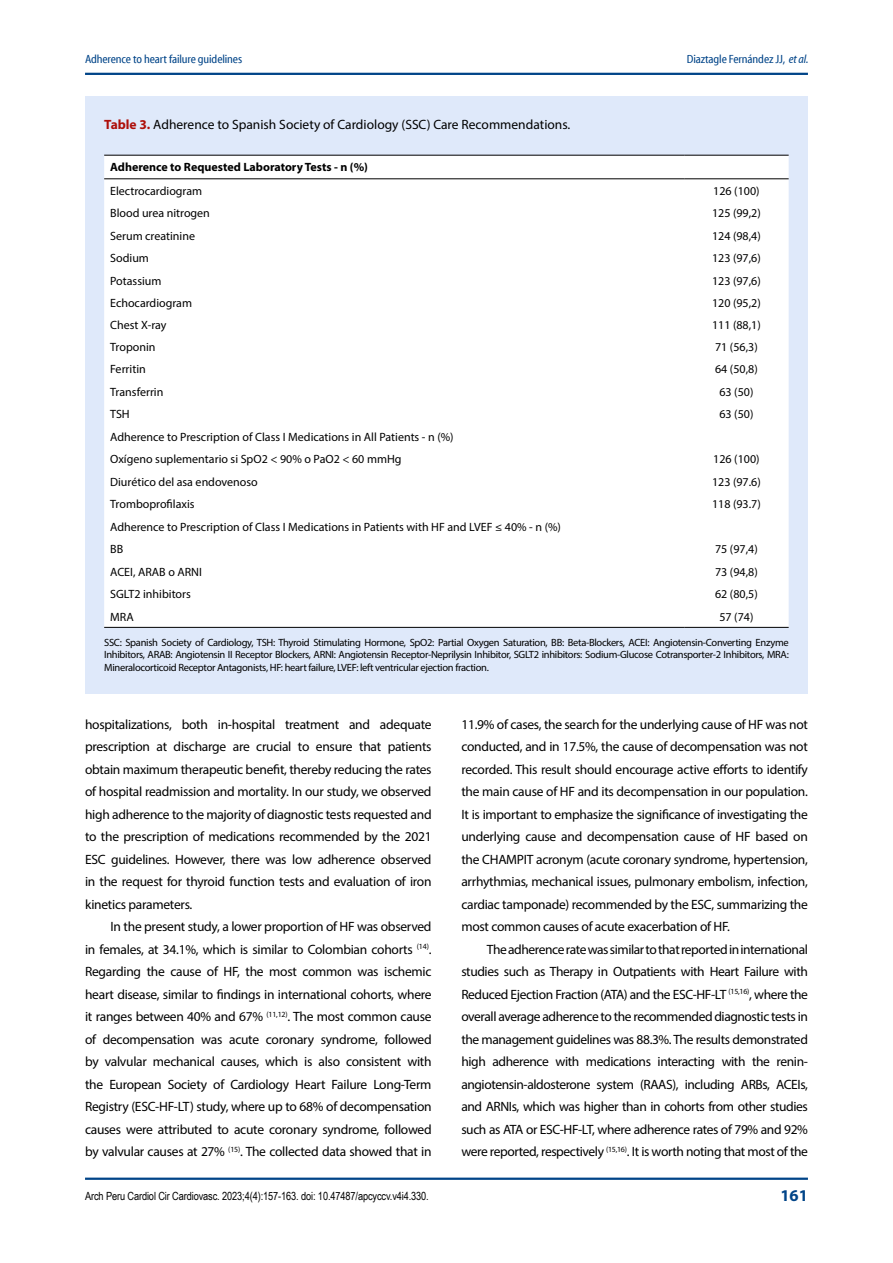
<style>
.page{position:relative;width:893px;height:1263px;background:#fff}
.page>*{position:absolute;margin:0;border:0;box-sizing:border-box;transform-origin:0 0}
.t1{font:700 16.5px "Myriad Pro";color:#048}
.t2{font:13.5px/22.5px "Myriad Pro";letter-spacing:-.02em;color:#000;text-align:justify}
.t3{font:13.5px "Myriad Pro";color:#000}
.t4{font:12px/22.5px "Myriad Pro";color:#000}
.t5{font:12px "Myriad Cn Web";letter-spacing:-.01em;color:#048}
.t6{font:700 12px "Myriad Pro";color:#000}
.t7{font:11.25px "Arial Narrow";letter-spacing:-.01em;color:#000}
.t8{font:10.5px/12.6px "Myriad Pro";letter-spacing:-.03em;color:#000;text-align:justify}
.s1{font-family:"Myriad Cn It Web"}
.s2{font-weight:700;color:#ae0f0a}
</style>
<div class="page">
<hr style="left:85px;top:73px;width:723px;height:2px;background:#048">
<hr style="left:85px;top:1177px;width:723px;height:3px;background:#048">
<div style="left:85px;top:96px;width:723px;height:597px;background:#dfe9fa"></div>
<div style="left:104px;top:156px;width:685px;height:471px;background:#fff"></div>
<hr style="left:104px;top:155px;width:580px;height:1px;background:#000">
<hr style="left:684px;top:155px;width:105px;height:1px;background:#000">
<hr style="left:104px;top:178px;width:580px;height:1px;background:#000">
<hr style="left:684px;top:178px;width:105px;height:1px;background:#000">
<hr style="left:104px;top:627px;width:580px;height:1px;background:#000">
<hr style="left:684px;top:627px;width:105px;height:1px;background:#000">
<p class="t5" style="left:85px;top:53px;width:159px">Adherence to heart failure guidelines</p>
<p class="t5" style="left:687px;top:53px;width:123px">Diaztagle Fernández JJ, <span class="s1">et al.</span></p>
<p class="t3" style="left:104px;top:116px;width:468px"><span class="s2">Table 3.</span> Adherence to Spanish Society of Cardiology (SSC) Care Recommendations.</p>
<p class="t6" style="left:110px;top:160px;width:259px">Adherence to Requested Laboratory Tests - n (%)</p>
<p class="t4" style="left:110px;top:179px;width:94px">Electrocardiogram</p>
<p class="t4" style="left:713px;top:179px;width:48px">126 (100)</p>
<p class="t4" style="left:110px;top:202px;width:101px">Blood urea nitrogen</p>
<p class="t4" style="left:712px;top:202px;width:50px">125 (99,2)</p>
<p class="t4" style="left:110px;top:224px;width:86px">Serum creatinine</p>
<p class="t4" style="left:712px;top:224px;width:50px">124 (98,4)</p>
<p class="t4" style="left:110px;top:247px;width:40px">Sodium</p>
<p class="t4" style="left:712px;top:247px;width:50px">123 (97,6)</p>
<p class="t4" style="left:110px;top:269px;width:53px">Potassium</p>
<p class="t4" style="left:712px;top:269px;width:50px">123 (97,6)</p>
<p class="t4" style="left:110px;top:292px;width:83px">Echocardiogram</p>
<p class="t4" style="left:712px;top:292px;width:50px">120 (95,2)</p>
<p class="t4" style="left:110px;top:313px;width:58px">Chest X-ray</p>
<p class="t4" style="left:712px;top:313px;width:50px">111 (88,1)</p>
<p class="t4" style="left:110px;top:335px;width:47px">Troponin</p>
<p class="t4" style="left:715px;top:335px;width:44px">71 (56,3)</p>
<p class="t4" style="left:110px;top:358px;width:37px">Ferritin</p>
<p class="t4" style="left:715px;top:358px;width:44px">64 (50,8)</p>
<p class="t4" style="left:110px;top:380px;width:55px">Transferrin</p>
<p class="t4" style="left:719px;top:380px;width:35px">63 (50)</p>
<p class="t4" style="left:110px;top:403px;width:21px">TSH</p>
<p class="t4" style="left:719px;top:403px;width:35px">63 (50)</p>
<p class="t4" style="left:110px;top:425px;width:345px">Adherence to Prescription of Class I Medications in All Patients - n (%)<br>Oxígeno suplementario si SpO2 &lt; 90% o PaO2 &lt; 60 mmHg</p>
<p class="t4" style="left:713px;top:448px;width:48px">126 (100)</p>
<p class="t4" style="left:110px;top:470px;width:149px">Diurético del asa endovenoso</p>
<p class="t4" style="left:712px;top:470px;width:50px">123 (97.6)</p>
<p class="t4" style="left:110px;top:493px;width:86px">Tromboprofilaxis</p>
<p class="t4" style="left:712px;top:493px;width:50px">118 (93.7)</p>
<p class="t4" style="left:110px;top:515px;width:452px">Adherence to Prescription of Class I Medications in Patients with HF and LVEF ≤ 40% - n (%)<br>BB</p>
<p class="t4" style="left:715px;top:538px;width:44px">75 (97,4)</p>
<p class="t4" style="left:110px;top:560px;width:93px">ACEI, ARAB o ARNI</p>
<p class="t4" style="left:715px;top:560px;width:44px">73 (94,8)</p>
<p class="t4" style="left:110px;top:583px;width:82px">SGLT2 inhibitors</p>
<p class="t4" style="left:715px;top:583px;width:44px">62 (80,5)</p>
<p class="t4" style="left:110px;top:605px;width:25px">MRA</p>
<p class="t4" style="left:719px;top:605px;width:35px">57 (74)</p>
<p class="t8" style="left:104px;top:636px;width:686px">SSC: Spanish Society of Cardiology, TSH: Thyroid Stimulating Hormone, SpO2: Partial Oxygen Saturation, BB: Beta-Blockers, ACEI: Angiotensin-Converting Enzyme Inhibitors, ARAB: Angiotensin II Receptor Blockers, ARNI: Angiotensin Receptor-Neprilysin Inhibitor, SGLT2 inhibitors: Sodium-Glucose Cotransporter-2 Inhibitors, MRA:<br>Mineralocorticoid Receptor Antagonists, HF: heart failure, LVEF: left ventricular ejection fraction.</p>
<p class="t2" style="left:85px;top:713px;width:348px">hospitalizations, both in-hospital treatment and adequate prescription at discharge are crucial to ensure that patients obtain maximum therapeutic benefit, thereby reducing the rates of hospital readmission and mortality. In our study, we observed high adherence to the majority of diagnostic tests requested and to the prescription of medications recommended by the 2021<br>ESC guidelines. However, there was low adherence observed in the request for thyroid function tests and evaluation of iron kinetics parameters.</p>
<p class="t2" style="left:85px;top:915px;width:348px;text-indent:26px">In the present study, a lower proportion of HF was observed in females, at 34.1%, which is similar to Colombian cohorts <sup>(14)</sup>.<br>Regarding the cause of HF, the most common was ischemic heart disease, similar to findings in international cohorts, where it ranges between 40% and 67% <sup>(11,12)</sup>. The most common cause of decompensation was acute coronary syndrome, followed by valvular mechanical causes, which is also consistent with the European Society of Cardiology Heart Failure Long-Term Registry (ESC-HF-LT) study, where up to 68% of decompensation causes were attributed to acute coronary syndrome, followed by valvular causes at 27% <sup>(15)</sup>. The collected data showed that in</p>
<p class="t2" style="left:461px;top:713px;width:348px">11.9% of cases, the search for the underlying cause of HF was not conducted, and in 17.5%, the cause of decompensation was not recorded. This result should encourage active efforts to identify the main cause of HF and its decompensation in our population.<br>It is important to emphasize the significance of investigating the underlying cause and decompensation cause of HF based on the CHAMPIT acronym (acute coronary syndrome, hypertension, arrhythmias, mechanical issues, pulmonary embolism, infection, cardiac tamponade) recommended by the ESC, summarizing the most common causes of acute exacerbation of HF.</p>
<p class="t2" style="left:461px;top:938px;width:348px;text-indent:26px">The adherence rate was similar to that reported in international studies such as Therapy in Outpatients with Heart Failure with Reduced Ejection Fraction (ATA) and the ESC-HF-LT <sup>(15,16)</sup>, where the overall average adherence to the recommended diagnostic tests in the management guidelines was 88.3%. The results demonstrated high adherence with medications interacting with the renin&shy;angiotensin-aldosterone system (RAAS), including ARBs, ACEIs, and ARNIs, which was higher than in cohorts from other studies such as ATA or ESC-HF-LT, where adherence rates of 79% and 92% were reported, respectively <sup>(15,16)</sup>. It is worth noting that most of the</p>
<p class="t7" style="left:85px;top:1188px;width:345px">Arch Peru Cardiol Cir Cardiovasc. 2023;4(4):157-163. doi: 10.47487/apcyccv.v4i4.330.</p>
<p class="t1" style="left:780px;top:1184px;width:29px">161</p>
</div>
